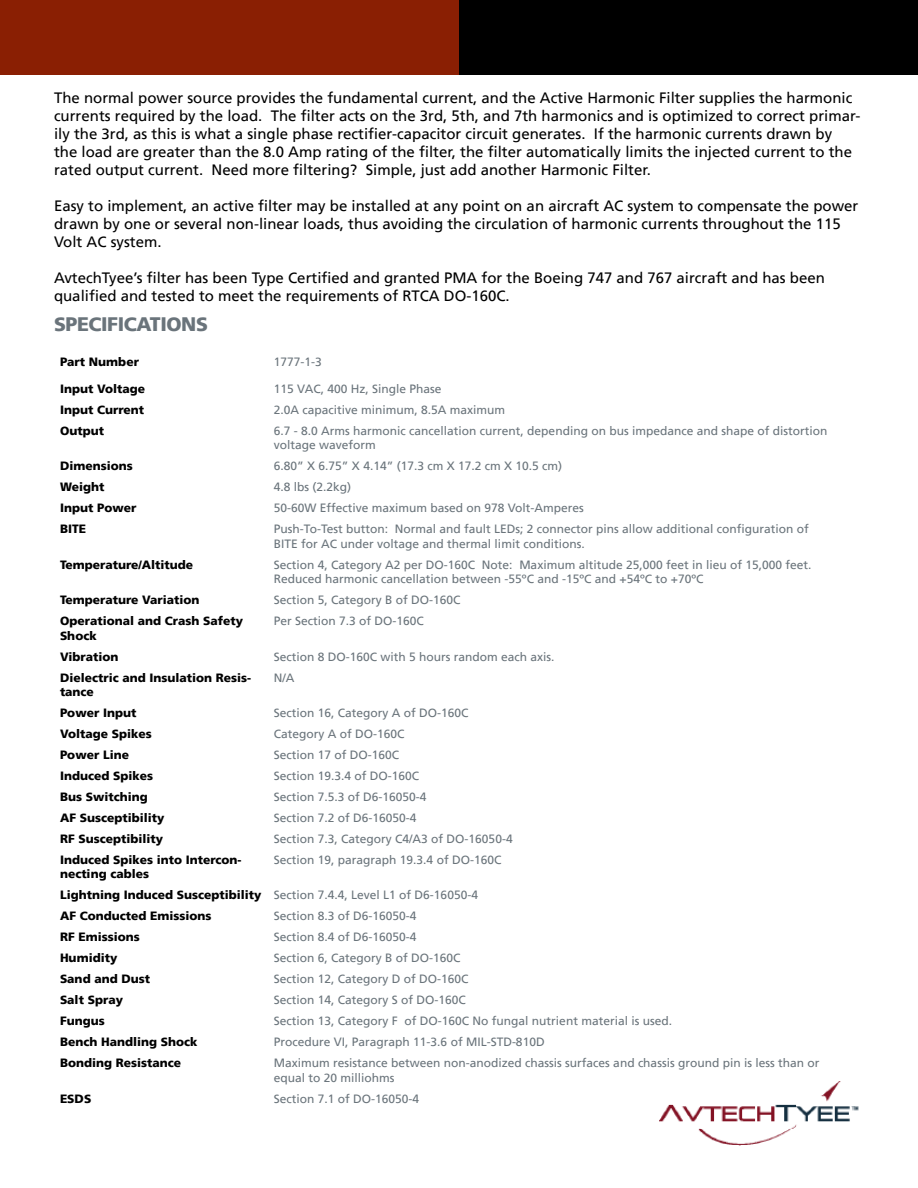
<style>
.page{position:relative;width:918px;height:1188px;background:#fff}
.page>*{position:absolute;margin:0;border:0;box-sizing:border-box;transform-origin:0 0}
.t1{font:900 19.5px "Frutiger LT";letter-spacing:-.02em;color:#6a747b}
.t2{font:15px/18px "Frutiger LT";color:#000}
.t3{font:12px/14.4px "Frutiger LT";color:#6a747b}
.t4{font:900 12px/14.4px "Frutiger LT";color:#000}
.s1{font-weight:400;color:#6a747b}
</style>
<div class="page">
<div style="left:0;top:0;width:459px;height:74px;background:#8a1f03"></div>
<div style="left:459px;top:0;width:458px;height:74px;background:#000"></div>
<img style="left:660px;top:1081px;width:199px;height:64px">
<p class="t2" style="left:54px;top:89px;width:808px">The normal power source provides the fundamental current, and the Active Harmonic Filter supplies the harmonic currents required by the load. The filter acts on the 3rd, 5th, and 7th harmonics and is optimized to correct primar&shy;ily the 3rd, as this is what a single phase rectifier-capacitor circuit generates. If the harmonic currents drawn by<br>the load are greater than the 8.0 Amp rating of the filter, the filter automatically limits the injected current to the rated output current. Need more filtering? Simple, just add another Harmonic Filter.</p>
<p class="t2" style="left:54px;top:197px;width:806px">Easy to implement, an active filter may be installed at any point on an aircraft AC system to compensate the power drawn by one or several non-linear loads, thus avoiding the circulation of harmonic currents throughout the 115<br>Volt AC system.</p>
<p class="t2" style="left:54px;top:269px;width:772px">AvtechTyee’s filter has been Type Certified and granted PMA for the Boeing 747 and 767 aircraft and has been qualified and tested to meet the requirements of RTCA DO-160C.</p>
<h1 class="t1" style="left:54px;top:313px;width:156px">SPECIFICATIONS</h1>
<p class="t4" style="left:60px;top:354px;width:81px">Part Number</p>
<p class="t3" style="left:274px;top:355px;width:50px">1777-1-3</p>
<p class="t4" style="left:60px;top:382px;width:87px">Input Voltage</p>
<p class="t3" style="left:274px;top:382px;width:169px">115 VAC, 400 Hz, Single Phase</p>
<p class="t4" style="left:60px;top:403px;width:86px">Input Current</p>
<p class="t3" style="left:274px;top:403px;width:233px">2.0A capacitive minimum, 8.5A maximum</p>
<p class="t4" style="left:60px;top:424px;width:46px">Output</p>
<p class="t3" style="left:274px;top:424px;width:555px">6.7 - 8.0 Arms harmonic cancellation current, depending on bus impedance and shape of distortion voltage waveform</p>
<p class="t4" style="left:60px;top:459px;width:74px">Dimensions</p>
<p class="t3" style="left:274px;top:459px;width:290px">6.80” X 6.75” X 4.14” (17.3 cm X 17.2 cm X 10.5 cm)</p>
<p class="t4" style="left:60px;top:480px;width:46px">Weight</p>
<p class="t3" style="left:274px;top:480px;width:79px">4.8 lbs (2.2kg)</p>
<p class="t4" style="left:60px;top:501px;width:78px">Input Power</p>
<p class="t3" style="left:274px;top:501px;width:311px">50-60W Effective maximum based on 978 Volt-Amperes</p>
<p class="t4" style="left:60px;top:522px;width:28px">BITE</p>
<p class="t3" style="left:274px;top:522px;width:536px">Push-To-Test button: Normal and fault LEDs; 2 connector pins allow additional configuration of<br>BITE for AC under voltage and thermal limit conditions.</p>
<p class="t4" style="left:60px;top:557px;width:135px">Temperature/Altitude</p>
<p class="t3" style="left:274px;top:557px;width:539px">Section 4, Category A2 per DO-160C Note: Maximum altitude 25,000 feet in lieu of 15,000 feet.<br>Reduced harmonic cancellation between -55ºC and -15ºC and +54ºC to +70ºC</p>
<p class="t4" style="left:60px;top:593px;width:141px">Temperature Variation</p>
<p class="t3" style="left:274px;top:593px;width:188px">Section 5, Category B of DO-160C</p>
<p class="t4" style="left:60px;top:614px;width:185px">Operational and Crash Safety<br>Shock</p>
<p class="t3" style="left:274px;top:614px;width:152px">Per Section 7.3 of DO-160C</p>
<p class="t4" style="left:60px;top:649px;width:60px">Vibration</p>
<p class="t3" style="left:274px;top:649px;width:282px">Section 8 DO-160C with 5 hours random each axis.</p>
<p class="t4" style="left:60px;top:670px;width:193px">Dielectric and Insulation Resis&shy;tance</p>
<p class="t3" style="left:274px;top:670px;width:22px">N/A</p>
<p class="t4" style="left:60px;top:706px;width:78px">Power Input</p>
<p class="t3" style="left:274px;top:706px;width:196px">Section 16, Category A of DO-160C</p>
<p class="t4" style="left:60px;top:727px;width:93px">Voltage Spikes</p>
<p class="t3" style="left:274px;top:727px;width:132px">Category A of DO-160C</p>
<p class="t4" style="left:60px;top:748px;width:71px">Power Line</p>
<p class="t3" style="left:274px;top:748px;width:127px">Section 17 of DO-160C</p>
<p class="t4" style="left:60px;top:769px;width:95px">Induced Spikes</p>
<p class="t3" style="left:274px;top:769px;width:147px">Section 19.3.4 of DO-160C</p>
<p class="t4" style="left:60px;top:790px;width:89px">Bus Switching</p>
<p class="t3" style="left:274px;top:790px;width:154px">Section 7.5.3 of D6-16050-4</p>
<p class="t4" style="left:60px;top:811px;width:106px">AF Susceptibility</p>
<p class="t3" style="left:274px;top:811px;width:144px">Section 7.2 of D6-16050-4</p>
<p class="t4" style="left:60px;top:832px;width:105px">RF Susceptibility</p>
<p class="t3" style="left:274px;top:832px;width:240px">Section 7.3, Category C4/A3 of DO-16050-4</p>
<p class="t4" style="left:60px;top:853px;width:183px">Induced Spikes into Intercon&shy;necting cables</p>
<p class="t3" style="left:274px;top:853px;width:229px">Section 19, paragraph 19.3.4 of DO-160C</p>
<p class="t4" style="left:60px;top:885px;width:420px;line-height:21px">Lightning Induced Susceptibility <span class="s1">Section 7.4.4, Level L1 of D6-16050-4<br></span>AF Conducted Emissions</p>
<p class="t3" style="left:274px;top:909px;width:144px">Section 8.3 of D6-16050-4</p>
<p class="t4" style="left:60px;top:930px;width:81px">RF Emissions</p>
<p class="t3" style="left:274px;top:930px;width:144px">Section 8.4 of D6-16050-4</p>
<p class="t4" style="left:60px;top:951px;width:59px">Humidity</p>
<p class="t3" style="left:274px;top:951px;width:188px">Section 6, Category B of DO-160C</p>
<p class="t4" style="left:60px;top:972px;width:92px">Sand and Dust</p>
<p class="t3" style="left:274px;top:972px;width:196px">Section 12, Category D of DO-160C</p>
<p class="t4" style="left:60px;top:993px;width:65px">Salt Spray</p>
<p class="t3" style="left:274px;top:993px;width:194px">Section 14, Category S of DO-160C</p>
<p class="t4" style="left:60px;top:1014px;width:46px">Fungus</p>
<p class="t3" style="left:274px;top:1014px;width:400px">Section 13, Category F of DO-160C No fungal nutrient material is used.</p>
<p class="t4" style="left:60px;top:1035px;width:139px">Bench Handling Shock</p>
<p class="t3" style="left:274px;top:1035px;width:272px">Procedure VI, Paragraph 11-3.6 of MIL-STD-810D</p>
<p class="t4" style="left:60px;top:1056px;width:123px">Bonding Resistance</p>
<p class="t3" style="left:274px;top:1056px;width:547px">Maximum resistance between non-anodized chassis surfaces and chassis ground pin is less than or equal to 20 milliohms</p>
<p class="t4" style="left:60px;top:1091px;width:33px">ESDS</p>
<p class="t3" style="left:274px;top:1091px;width:147px">Section 7.1 of DO-16050-4</p>
</div>
